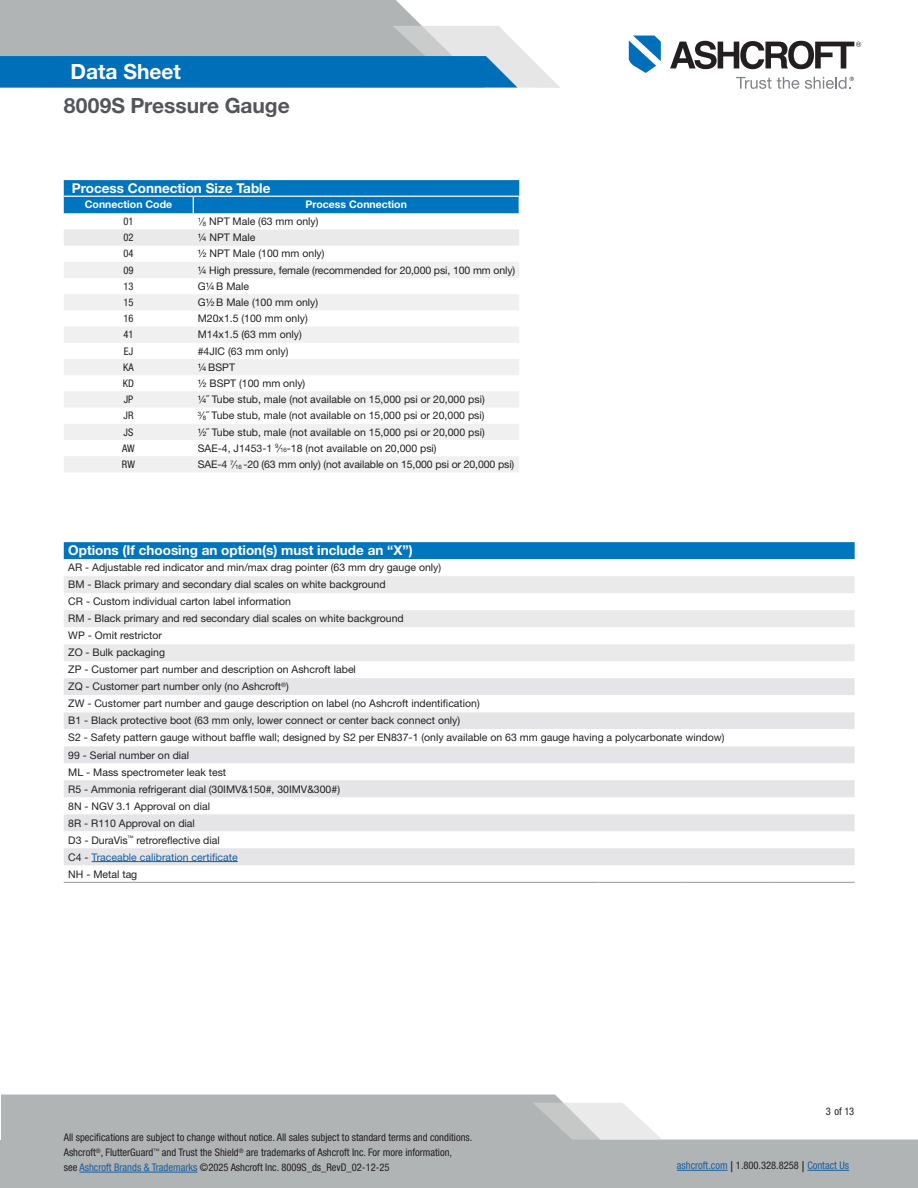
<style>
.page{position:relative;width:918px;height:1188px;background:#fff}
.page>*{position:absolute;margin:0;border:0;box-sizing:border-box;transform-origin:0 0}
.t1{font:700 21px "Helvetica Neue LT Pro";color:#fff}
.t2{font:700 21px "Helvetica Neue LT Pro";color:#54555a}
.TABLE_Header{font:700 13.5px "Helvetica Neue LT Pro";color:#fff}
.t3{font:10.5px "Helvetica Neue LT Pro";color:#231f20}
.TABLE_Body{font:condensed 10.5px/15px "Helvetica Neue LT Pro";color:#231f20}
.t4{font:condensed 10.5px "Helvetica Neue LT Pro";color:#175d9e}
.t5{font:10.5px "Helvetica Neue LT Pro";color:#175d9e}
.TABLE_Header-2{font:700 10.5px "Helvetica Neue LT Pro";color:#fff}
.s1{font-size:6.15px}
.s2{color:#231f20}
.s3{color:#175d9e}
.s4{font-size:15px;color:#231f20}
</style>
<div class="page">
<svg style="left:0;top:0;width:560px;height:88px;background:#85aac3"></svg>
<svg style="left:1px;top:1094px;width:13px;height:1px"></svg>
<svg style="left:0;top:1095px;width:918px;height:93px;fill:#b1b4b5"></svg>
<svg style="left:533px;top:1103px;width:129px;height:37px"></svg>
<hr style="left:80px;top:1172px;width:117px;height:1px;background:#175d9e">
<hr style="left:677px;top:1170px;width:51px;height:1px;background:#175d9e">
<hr style="left:807px;top:1170px;width:42px;height:1px;background:#175d9e">
<svg style="left:736px;top:77px;width:63px;height:12px"></svg>
<svg style="left:629px;top:36px;width:32px;height:37px"></svg>
<svg style="left:670px;top:41px;width:191px;height:28px"></svg>
<svg style="left:805px;top:77px;width:49px;height:12px"></svg>
<hr style="left:0;top:1021px;width:1px;height:118px;background:#fff">
<div style="left:64px;top:542px;width:791px;height:17px;background:#0075bf"></div>
<svg style="left:64px;top:576px;width:791px;height:85px;fill:#eaeaeb"></svg>
<svg style="left:64px;top:678px;width:791px;height:187px;fill:#e5e5e7"></svg>
<svg style="left:64px;top:695px;width:791px;height:51px"></svg>
<hr style="left:64px;top:882px;width:365px;height:1px;background:#939598">
<hr style="left:429px;top:882px;width:43px;height:1px;background:#939598">
<hr style="left:472px;top:882px;width:42px;height:1px;background:#939598">
<hr style="left:514px;top:882px;width:43px;height:1px;background:#939598">
<hr style="left:557px;top:882px;width:43px;height:1px;background:#939598">
<hr style="left:600px;top:882px;width:42px;height:1px;background:#939598">
<hr style="left:642px;top:882px;width:43px;height:1px;background:#939598">
<hr style="left:685px;top:882px;width:42px;height:1px;background:#939598">
<hr style="left:727px;top:882px;width:43px;height:1px;background:#939598">
<hr style="left:770px;top:882px;width:42px;height:1px;background:#939598">
<hr style="left:812px;top:882px;width:43px;height:1px;background:#939598">
<hr style="left:92px;top:861px;width:146px;height:1px;background:#175d9e">
<div style="left:64px;top:229px;width:455px;height:17px;background:#eaeaeb"></div>
<svg style="left:64px;top:262px;width:455px;height:210px;fill:#f0f0f1"></svg>
<div style="left:64px;top:180px;width:456px;height:33px;background:#0075bf"></div>
<hr style="left:64px;top:196px;width:129px;height:1px;background:#fff">
<hr style="left:193px;top:196px;width:327px;height:1px;background:#fff">
<h1 class="t1" style="left:64px;top:55px;width:112px">Data Sheet</h1>
<h1 class="t2" style="left:64px;top:92px;width:227px">8009S Pressure Gauge</h1>
<h1 class="t1" style="left:70px;top:58px;width:112px">Data Sheet</h1>
<p class="TABLE_Header" style="left:72px;top:180px;width:200px">Process Connection Size Table</p>
<p class="TABLE_Header-2" style="left:85px;top:198px;width:89px">Connection Code</p>
<p class="TABLE_Header-2" style="left:306px;top:198px;width:103px">Process Connection</p>
<p class="TABLE_Body" style="left:123px;top:214px;width:12px">01</p>
<p class="t3" style="left:198px;top:215px;width:122px"><sup>1</sup>⁄<span class="s1">8</span> NPT Male (63 mm only)</p>
<p class="TABLE_Body" style="left:123px;top:230px;width:12px">02</p>
<p class="t3" style="left:198px;top:231px;width:59px">¼ NPT Male</p>
<p class="TABLE_Body" style="left:123px;top:246px;width:12px">04</p>
<p class="t3" style="left:198px;top:247px;width:128px">½ NPT Male (100 mm only)</p>
<p class="TABLE_Body" style="left:123px;top:262px;width:12px">09</p>
<p class="t3" style="left:198px;top:263px;width:319px">¼ High pressure, female (recommended for 20,000 psi, 100 mm only)</p>
<p class="TABLE_Body" style="left:123px;top:279px;width:12px">13</p>
<p class="t3" style="left:198px;top:280px;width:53px">G¼ B Male</p>
<p class="TABLE_Body" style="left:123px;top:295px;width:12px">15</p>
<p class="t3" style="left:198px;top:296px;width:122px">G½ B Male (100 mm only)</p>
<p class="TABLE_Body" style="left:123px;top:311px;width:12px">16</p>
<p class="t3" style="left:198px;top:312px;width:111px">M20x1.5 (100 mm only)</p>
<p class="TABLE_Body" style="left:123px;top:327px;width:12px">41</p>
<p class="t3" style="left:198px;top:328px;width:106px">M14x1.5 (63 mm only)</p>
<p class="TABLE_Body" style="left:124px;top:343px;width:11px">EJ</p>
<p class="t3" style="left:198px;top:344px;width:92px">#4JIC (63 mm only)</p>
<p class="TABLE_Body" style="left:123px;top:360px;width:12px">KA</p>
<p class="t3" style="left:198px;top:361px;width:39px">¼ BSPT</p>
<p class="TABLE_Body" style="left:123px;top:376px;width:13px">KD</p>
<p class="t3" style="left:198px;top:377px;width:109px">½ BSPT (100 mm only)</p>
<p class="TABLE_Body" style="left:124px;top:392px;width:11px">JP</p>
<p class="t3" style="left:198px;top:393px;width:288px">¼˝ Tube stub, male (not available on 15,000 psi or 20,000 psi)</p>
<p class="TABLE_Body" style="left:124px;top:408px;width:11px">JR</p>
<p class="t3" style="left:198px;top:409px;width:288px"><sup>3</sup>⁄<span class="s1">8</span>˝ Tube stub, male (not available on 15,000 psi or 20,000 psi)</p>
<p class="TABLE_Body" style="left:124px;top:424px;width:11px">JS</p>
<p class="t3" style="left:198px;top:425px;width:288px">½˝ Tube stub, male (not available on 15,000 psi or 20,000 psi)</p>
<p class="TABLE_Body" style="left:122px;top:441px;width:14px">AW</p>
<p class="t3" style="left:198px;top:442px;width:240px">SAE-4, J1453-1 <sup>9</sup>⁄<span class="s1">16</span>-18 (not available on 20,000 psi)</p>
<p class="TABLE_Body" style="left:122px;top:457px;width:15px">RW</p>
<p class="t3" style="left:198px;top:458px;width:318px">SAE-4 <sup>7</sup>⁄<span class="s1">16</span> -20 (63 mm only) (not available on 15,000 psi or 20,000 psi)</p>
<p class="TABLE_Header" style="left:68px;top:542px;width:346px">Options (If choosing an option(s) must include an “X”)</p>
<p class="t3" style="left:68px;top:561px;width:374px">AR - Adjustable red indicator and min/max drag pointer (63 mm dry gauge only)</p>
<p class="t3" style="left:68px;top:578px;width:319px">BM - Black primary and secondary dial scales on white background</p>
<p class="t3" style="left:68px;top:595px;width:224px">CR - Custom individual carton label information</p>
<p class="t3" style="left:68px;top:612px;width:337px">RM - Black primary and red secondary dial scales on white background</p>
<p class="t3" style="left:68px;top:629px;width:95px">WP - Omit restrictor</p>
<p class="t3" style="left:68px;top:646px;width:98px">ZO - Bulk packaging</p>
<p class="t3" style="left:68px;top:663px;width:289px">ZP - Customer part number and description on Ashcroft label</p>
<p class="t3" style="left:68px;top:680px;width:222px">ZQ - Customer part number only (no Ashcroft<sup>®</sup>)</p>
<p class="t3" style="left:68px;top:697px;width:413px">ZW - Customer part number and gauge description on label (no Ashcroft indentification)</p>
<p class="t3" style="left:68px;top:714px;width:393px">B1 - Black protective boot (63 mm only, lower connect or center back connect only)</p>
<p class="t3" style="left:68px;top:731px;width:658px">S2 - Safety pattern gauge without baffle wall; designed by S2 per EN837-1 (only available on 63 mm gauge having a polycarbonate window)</p>
<p class="t3" style="left:68px;top:748px;width:122px">99 - Serial number on dial</p>
<p class="t3" style="left:68px;top:765px;width:159px">ML - Mass spectrometer leak test</p>
<p class="t3" style="left:68px;top:782px;width:273px">R5 - Ammonia refrigerant dial (30IMV&amp;150#, 30IMV&amp;300#)</p>
<p class="t3" style="left:68px;top:799px;width:143px">8N - NGV 3.1 Approval on dial</p>
<p class="t3" style="left:68px;top:816px;width:128px">8R - R110 Approval on dial</p>
<p class="t3" style="left:68px;top:833px;width:153px">D3 - DuraVis<sup>™</sup> retroreflective dial</p>
<p class="t5" style="left:68px;top:850px;width:171px"><span class="s2">C4 -</span> Traceable calibration certificate</p>
<p class="t3" style="left:68px;top:867px;width:71px">NH - Metal tag</p>
<p class="TABLE_Body" style="left:826px;top:1104px;width:30px">3 of 13</p>
<p class="TABLE_Body" style="left:64px;top:1130px;width:410px">All specifications are subject to change without notice. All sales subject to standard terms and conditions.<br>Ashcroft<sup>®</sup>, FlutterGuard<sup>™</sup> and Trust the Shield<sup>®</sup> are trademarks of Ashcroft Inc. For more information,<br>see <span class="s3">Ashcroft Brands &amp; Trademarks</span> ©2025 Ashcroft Inc. 8009S_ds_RevD_02-12-25</p>
<p class="t4" style="left:677px;top:1159px;width:174px">ashcroft.com <span class="s4">|</span> <span class="s2">1.800.328.8258</span> <span class="s4">|</span> Contact Us</p>
</div>
